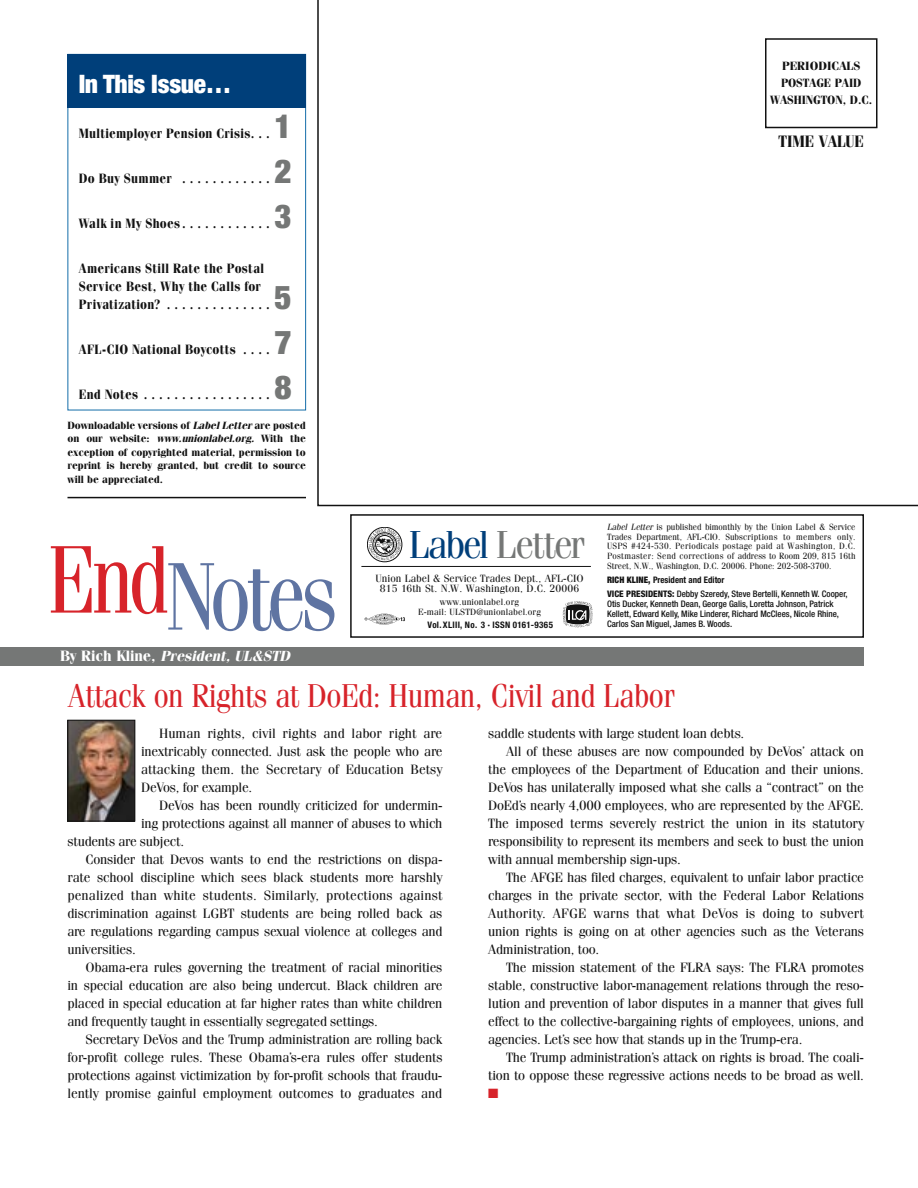
<style>
.page{position:relative;width:918px;height:1188px;background:#fff}
.page>*{position:absolute;margin:0;border:0;box-sizing:border-box;transform-origin:0 0}
.t1{font:96px "Fenice Std";letter-spacing:-.06em;color:#5f74a2;scale:.82 1}
.t2{font:39px "Fenice Std";letter-spacing:-.055em;color:#757776;scale:.96 1}
.t3{font:33px "Fenice Std";letter-spacing:-.02em;color:#d7232a;scale:.88 1}
.t4{font:900 condensed 33px "Helvetica Neue LT Std";color:#757776}
.t5{font:900 condensed 25.5px "Helvetica Neue LT Std";letter-spacing:-.015em;color:#fff}
.t6{font:700 16.5px "Fenice Std";letter-spacing:-.005em;color:#121212;scale:.9 1}
.t7{font:italic 700 14.7px "Fenice Std";letter-spacing:-.005em;color:#fff}
.t8{font:13.5px/18px "Fenice Std";letter-spacing:-.02em;color:#121212;text-align:justify}
.t9{font:700 13.5px/18px "Fenice Std";letter-spacing:.025em;color:#121212;scale:.9 1}
.t10{font:13.5px "Fenice Std";letter-spacing:.005em;color:#121212}
.t11{font:13.5px "Zapf Dingbats ITC";color:#d7232a}
.t12{font:700 12px/17px "Fenice Std";letter-spacing:-.005em;color:#121212;text-align:center}
.t13{font:700 10.5px/13.5px "Fenice Std";letter-spacing:-.01em;color:#121212;text-align:justify}
.t14{font:10.5px/10.5px "Fenice Std";color:#121212;text-align:center}
.t15{font:9px/9.8px "Fenice Std";letter-spacing:-.005em;color:#121212;text-align:justify;scale:.94 1}
.t16{font:500 condensed 9px/14.4px "Helvetica Neue LT Std";color:#121212}
.t17{font:9px/10.5px "Fenice Std";letter-spacing:-.005em;color:#121212;text-align:center}
.t18{font:700 condensed 9px "Helvetica Neue LT Std";letter-spacing:.035em;color:#121212}
.s1{font-style:italic}
.s2{font-style:normal;font-size:15px}
.s3{font-weight:900}
.s4{font-weight:700}
.s5{font-weight:800}
.s6{color:#003f7a}
</style>
<div class="page">
<svg style="left:317px;top:0;width:601px;height:506px"></svg>
<div style="left:766px;top:39px;width:111px;height:89px;background:#fff"></div>
<div style="left:765px;top:38px;width:113px;height:90px;border:2px solid #121212"></div>
<div style="left:765px;top:136px;width:113px;height:22px;background:#fff"></div>
<div style="left:68px;top:54px;width:238px;height:54px;background:#003f7a"></div>
<hr style="left:68px;top:497px;width:238px;height:1px;background:#121212">
<div style="left:0;top:647px;width:863px;height:18px;background:#757776"></div>
<img style="left:69px;top:722px;width:64px;height:97px">
<div style="left:67px;top:720px;width:68px;height:101px;border:1px solid #121212"></div>
<div style="left:350px;top:514px;width:514px;height:124px;border:2px solid #121212"></div>
<hr style="left:361px;top:566px;width:230px;height:1px;background:#121212">
<div style="left:367px;top:527px;width:35px;height:35px;border:1px solid #121212;border-radius:50%"></div>
<svg style="left:369px;top:528px;width:32px;height:32px"></svg>
<svg style="left:365px;top:614px;width:40px;height:11px"></svg>
<svg style="left:563px;top:601px;width:30px;height:27px"></svg>
<h3 class="t5" style="left:79px;top:68px;width:154px">In This Issue…</h3>
<p class="t9" style="left:79px;top:124px;width:196px">Multiemployer Pension Crisis ...</p>
<h3 class="t4" style="left:275px;top:106px;width:19px">1</h3>
<h3 class="t4" style="left:275px;top:151px;width:19px">2</h3>
<p class="t9" style="left:79px;top:169px;width:113px">Do Buy Summer .............</p>
<h3 class="t4" style="left:275px;top:196px;width:19px">3</h3>
<p class="t9" style="left:79px;top:214px;width:120px">Walk in My Shoes ............</p>
<p class="t9" style="left:79px;top:259px;width:207px">Americans Still Rate the Postal<br>Service Best, Why the Calls for<br>Privatization? ...............</p>
<h3 class="t4" style="left:275px;top:277px;width:19px">5</h3>
<h3 class="t4" style="left:275px;top:322px;width:19px">7</h3>
<p class="t9" style="left:79px;top:340px;width:180px">AFL-CIO National Boycotts .....</p>
<h3 class="t4" style="left:275px;top:367px;width:19px">8</h3>
<p class="t9" style="left:79px;top:385px;width:72px">End Notes ..................</p>
<p class="t13" style="left:68px;top:418px;width:240px">Downloadable versions of <span class="s1">Label Letter</span> are posted on our website: <span class="s1">www.unionlabel.org.</span> With the exception of copyrighted material, permission to reprint is hereby granted, but credit to source will be appreciated.</p>
<h1 class="t1" style="left:48px;top:539px;width:356px"><sup>End</sup>Notes</h1>
<p class="t7" style="left:60px;top:647px;width:231px"><span class="s2">By Rich Kline,</span> President, UL&amp;STD</p>
<p class="t12" style="left:770px;top:58px;width:103px">PERIODICALS<br>POSTAGE PAID<br>WASHINGTON, D.C.</p>
<p class="t6" style="left:779px;top:131px;width:96px">TIME VALUE</p>
<p class="t15" style="left:607px;top:522px;width:266px"><span class="s1">Label Letter</span> is published bimonthly by the Union Label &amp; Service Trades Department, AFL-CIO. Subscriptions to members only.<br>USPS #424-530. Periodicals postage paid at Washington, D.C.<br>Postmaster: Send corrections of address to Room 209, 815 16th Street, N.W., Washington, D.C. 20006. Phone: 202-508-3700.</p>
<p class="t16" style="left:607px;top:573px;width:242px"><span class="s3">RICH KLINE,</span> <span class="s4">President and Editor<br></span><span class="s5">VICE PRESIDENTS:</span> Debby Szeredy, Steve Bertelli, Kenneth W. Cooper,</p>
<p class="t16" style="left:607px;top:599px;width:233px;line-height:9.8px">Otis Ducker, Kenneth Dean, George Galis, Loretta Johnson, Patrick<br>Kellett, Edward Kelly, Mike Linderer, Richard McClees, Nicole Rhine,</p>
<h2 class="t2" style="left:409px;top:521px;width:185px"><span class="s6">Label</span> Letter</h2>
<p class="t14" style="left:376px;top:573px;width:210px">Union Label &amp; Service Trades Dept., AFL-CIO<br>815 16th St. N.W. Washington, D.C. 20006</p>
<p class="t17" style="left:418px;top:596px;width:124px">www.unionlabel.org<br>E-mail: ULSTD@unionlabel.org</p>
<p class="t18" style="left:428px;top:619px;width:127px">Vol. XLIII, No. 3 · ISSN 0161-9365</p>
<p class="t16" style="left:607px;top:616px;width:127px">Carlos San Miguel, James B. Woods.</p>
<h3 class="t3" style="left:68px;top:676px;width:691px">Attack on Rights at DoEd: Human, Civil and Labor</h3>
<p class="t8" style="left:488px;top:724px;width:258px">saddle students with large student loan debts.</p>
<p class="t8" style="left:506px;top:742px;width:359px">All of these abuses are now compounded by DeVos’ attack on</p>
<p class="t8" style="left:488px;top:760px;width:377px">the employees of the Department of Education and their unions.</p>
<p class="t8" style="left:488px;top:778px;width:377px">DeVos has unilaterally imposed what she calls a “contract” on the</p>
<p class="t8" style="left:488px;top:796px;width:377px">DoEd’s nearly 4,000 employees, who are represented by the AFGE.</p>
<p class="t8" style="left:488px;top:814px;width:377px">The imposed terms severely restrict the union in its statutory</p>
<p class="t8" style="left:488px;top:832px;width:377px">responsibility to represent its members and seek to bust the union</p>
<p class="t8" style="left:488px;top:850px;width:194px">with annual membership sign-ups.</p>
<p class="t8" style="left:506px;top:868px;width:359px">The AFGE has filed charges, equivalent to unfair labor practice</p>
<p class="t8" style="left:488px;top:886px;width:377px">charges in the private sector, with the Federal Labor Relations</p>
<p class="t10" style="left:488px;top:905px;width:377px">Authority. AFGE warns that what DeVos is doing to subvert</p>
<p class="t8" style="left:488px;top:922px;width:377px">union rights is going on at other agencies such as the Veterans</p>
<p class="t8" style="left:488px;top:940px;width:113px">Administration, too.</p>
<p class="t8" style="left:506px;top:958px;width:359px">The mission statement of the FLRA says: The FLRA promotes</p>
<p class="t8" style="left:488px;top:976px;width:377px">stable, constructive labor-management relations through the reso-</p>
<p class="t8" style="left:488px;top:994px;width:377px">lution and prevention of labor disputes in a manner that gives full</p>
<p class="t8" style="left:488px;top:1012px;width:377px">effect to the collective-bargaining rights of employees, unions, and</p>
<p class="t8" style="left:488px;top:1030px;width:316px">agencies. Let’s see how that stands up in the Trump-era.</p>
<p class="t8" style="left:506px;top:1048px;width:359px">The Trump administration’s attack on rights is broad. The coali-</p>
<p class="t8" style="left:488px;top:1066px;width:377px">tion to oppose these regressive actions needs to be broad as well.</p>
<p class="t11" style="left:488px;top:1087px;width:12px">■</p>
<p class="t8" style="left:141px;top:724px;width:303px;text-indent:18px">Human rights, civil rights and labor right are inextricably connected. Just ask the people who are attacking them. the Secretary of Education Betsy DeVos, for example.</p>
<p class="t8" style="left:159px;top:796px;width:285px">DeVos has been roundly criticized for undermin-</p>
<p class="t8" style="left:141px;top:814px;width:303px">ing protections against all manner of abuses to which</p>
<p class="t8" style="left:68px;top:832px;width:118px">students are subject.</p>
<p class="t8" style="left:85px;top:850px;width:359px">Consider that Devos wants to end the restrictions on dispa-</p>
<p class="t8" style="left:68px;top:868px;width:376px">rate school discipline which sees black students more harshly</p>
<p class="t10" style="left:68px;top:887px;width:377px">penalized than white students. Similarly, protections against</p>
<p class="t8" style="left:68px;top:904px;width:376px">discrimination against LGBT students are being rolled back as</p>
<p class="t8" style="left:68px;top:922px;width:376px">are regulations regarding campus sexual violence at colleges and</p>
<p class="t8" style="left:68px;top:940px;width:70px">universities.</p>
<p class="t8" style="left:85px;top:958px;width:359px">Obama-era rules governing the treatment of racial minorities</p>
<p class="t8" style="left:68px;top:976px;width:376px">in special education are also being undercut. Black children are</p>
<p class="t8" style="left:68px;top:994px;width:377px">placed in special education at far higher rates than white children</p>
<p class="t8" style="left:68px;top:1012px;width:312px">and frequently taught in essentially segregated settings.</p>
<p class="t8" style="left:85px;top:1030px;width:359px">Secretary DeVos and the Trump administration are rolling back</p>
<p class="t8" style="left:68px;top:1048px;width:377px">for-profit college rules. These Obama’s-era rules offer students</p>
<p class="t8" style="left:68px;top:1066px;width:376px">protections against victimization by for-profit schools that fraudu-</p>
<p class="t8" style="left:68px;top:1084px;width:376px">lently promise gainful employment outcomes to graduates and</p>
</div>
